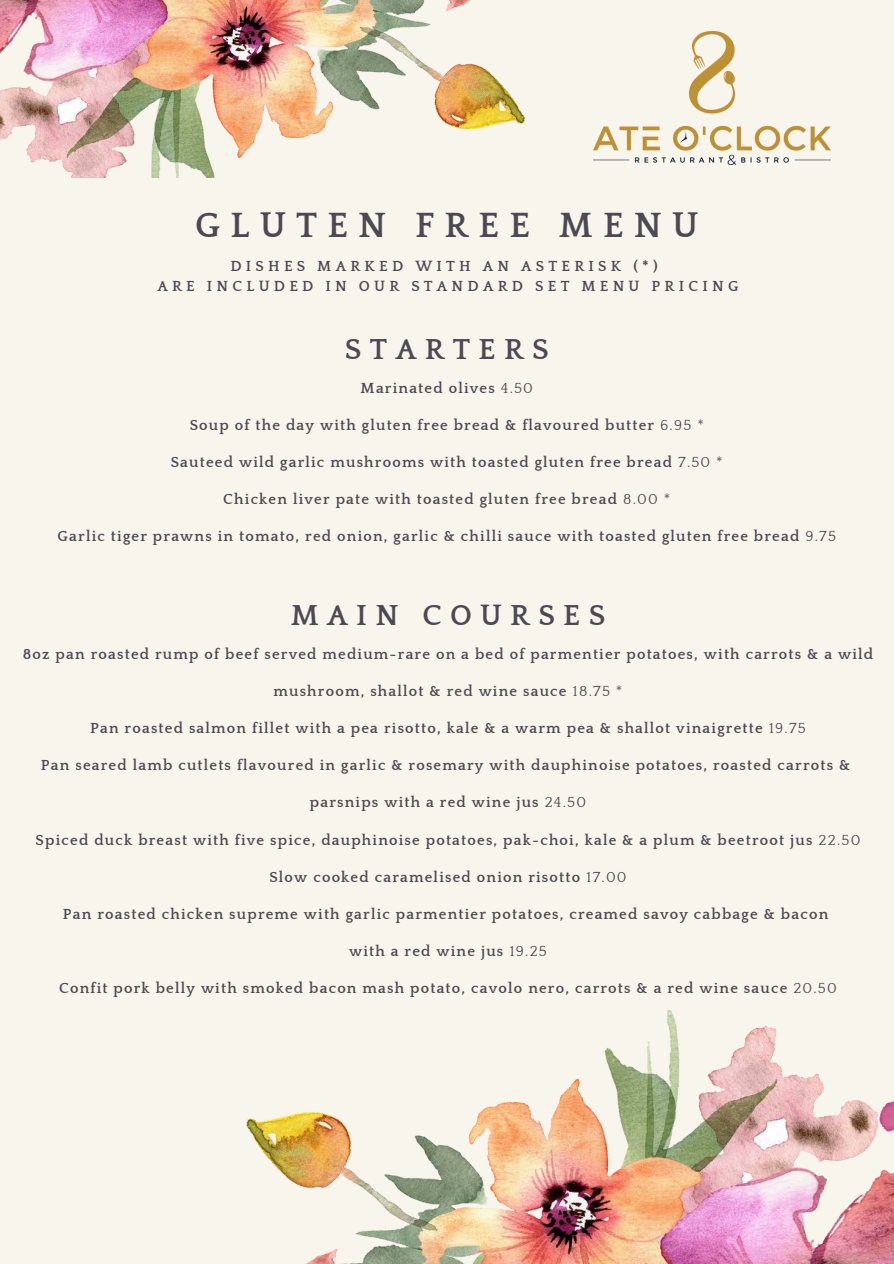
<style>
.page{position:relative;width:894px;height:1264px;background:#fff}
.page>*{position:absolute;margin:0;border:0;box-sizing:border-box;transform-origin:0 0}
.t1{font:700 36px "Quattrocento";letter-spacing:.28em;color:#4c4953}
.t2{font:700 29.7px "Quattrocento";letter-spacing:.28em;color:#4c4953}
.t3{font:700 15px "Quattrocento";letter-spacing:.08em;color:#4c4953}
.t4{font:700 15px/20.2px "Quattrocento";letter-spacing:.28em;color:#4c4953;text-align:center}
.s1{font-weight:400}
</style>
<div class="page">
<div style="left:0;top:0;width:893px;height:1263px;background:#f8f5ec"></div>
<img style="left:0;top:0;width:525px;height:177px">
<img style="left:593px;top:31px;width:237px;height:134px">
<img style="left:246px;top:1010px;width:647px;height:253px">
<p class="t1" style="left:195px;top:206px;width:504px">GLUTEN FREE MENU</p>
<p class="t4" style="left:157px;top:256px;width:582px">DISHES MARKED WITH AN ASTERISK (*)<br>ARE INCLUDED IN OUR STANDARD SET MENU PRICING</p>
<p class="t2" style="left:345px;top:333px;width:205px">STARTERS</p>
<p class="t3" style="left:360px;top:380px;width:174px">Marinated olives <span class="s1">4.50</span></p>
<p class="t3" style="left:190px;top:417px;width:515px">Soup of the day with gluten free bread &amp; flavoured butter <span class="s1">6.95 *</span></p>
<h2 class="t3" style="left:171px;top:454px;width:553px">Sauteed wild garlic mushrooms with toasted gluten free bread <span class="s1">7.50 *</span></h2>
<h3 class="t3" style="left:223px;top:491px;width:448px">Chicken liver pate with toasted gluten free bread <span class="s1">8.00 *</span></h3>
<h1 class="t3" style="left:57px;top:528px;width:779px">Garlic tiger prawns in tomato, red onion, garlic &amp; chilli sauce with toasted gluten free bread <span class="s1">9.75</span></h1>
<p class="t2" style="left:290px;top:599px;width:316px">MAIN COURSES</p>
<p class="t3" style="left:23px;top:646px;width:851px">8oz pan roasted rump of beef served medium-rare on a bed of parmentier potatoes, with carrots &amp; a wild</p>
<p class="t3" style="left:273px;top:683px;width:350px">mushroom, shallot &amp; red wine sauce <span class="s1">18.75 *</span></p>
<p class="t3" style="left:90px;top:720px;width:717px">Pan roasted salmon fillet with a pea risotto, kale &amp; a warm pea &amp; shallot vinaigrette <span class="s1">19.75</span></p>
<h1 class="t3" style="left:41px;top:757px;width:810px">Pan seared lamb cutlets flavoured in garlic &amp; rosemary with dauphinoise potatoes, roasted carrots &amp;</h1>
<p class="t3" style="left:310px;top:794px;width:278px">parsnips with a red wine jus <span class="s1">24.50</span></p>
<p class="t3" style="left:36px;top:831px;width:826px">Spiced duck breast with five spice, dauphinoise potatoes, pak-choi, kale &amp; a plum &amp; beetroot jus <span class="s1">22.50</span></p>
<p class="t3" style="left:269px;top:869px;width:359px">Slow cooked caramelised onion risotto <span class="s1">17.00</span></p>
<p class="t3" style="left:63px;top:906px;width:766px">Pan roasted chicken supreme with garlic parmentier potatoes, creamed savoy cabbage &amp; bacon</p>
<p class="t3" style="left:349px;top:943px;width:199px">with a red wine jus <span class="s1">19.25</span></p>
<p class="t3" style="left:59px;top:980px;width:779px">Confit pork belly with smoked bacon mash potato, cavolo nero, carrots &amp; a red wine sauce <span class="s1">20.50</span></p>
</div>
